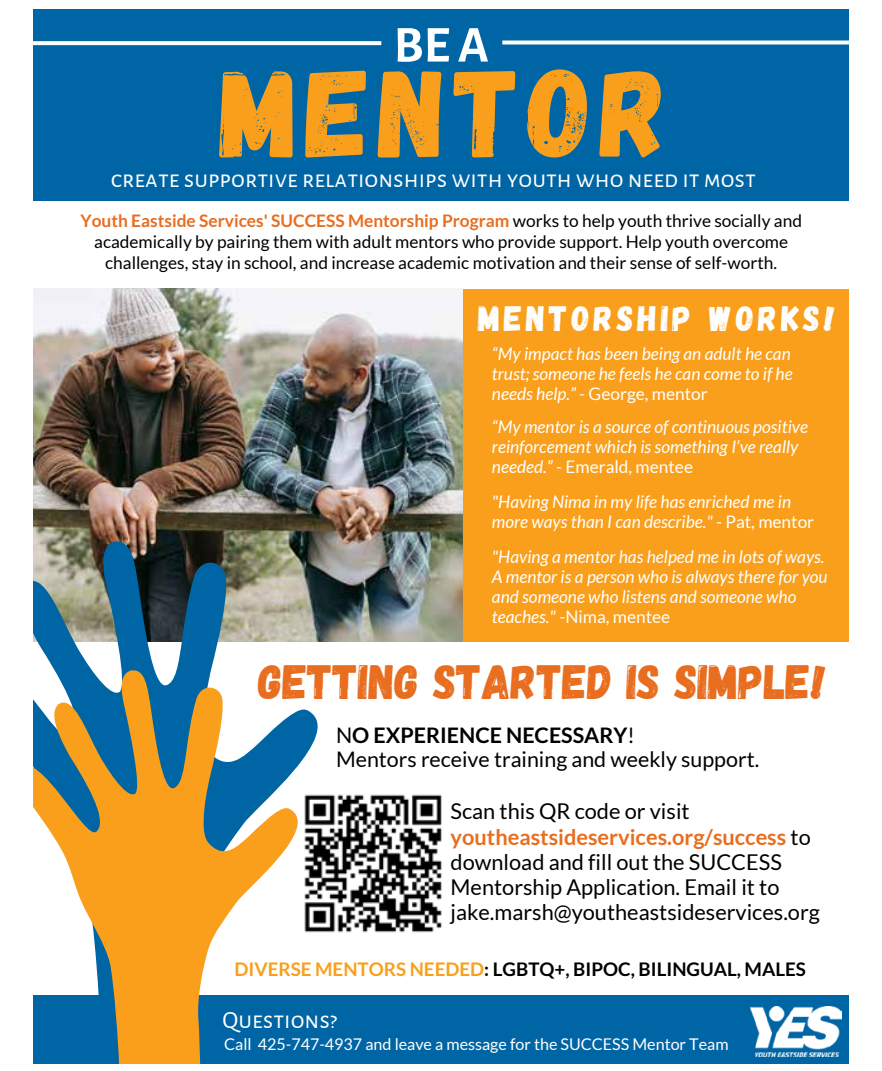
<style>
.page{position:relative;width:882px;height:1071px;background:#fff}
.page>*{position:absolute;margin:0;border:0;box-sizing:border-box;transform-origin:0 0}
.t1{font:124.42px "Gagalin";letter-spacing:.065em;color:#f99f1c}
.t2{font:700 51.8px "Alegreya Sans SC";color:#fff}
.t3{font:48.12px "Gagalin";color:#e86d1f}
.t4{font:35.35px "Gagalin";letter-spacing:.11em;color:#fff}
.t5{font:24.85px "Alegreya Sans SC";color:#fff}
.t6{font:21.7px/25.2px "Lato";color:#000}
.t7{font:21.53px/24px "Lato";color:#000}
.t8{font:700 18.72px "Lato";color:#000}
.t9{font:italic 17.32px/19.9px "Lato";color:#fff}
.t10{font:17.32px/21px "Lato";color:#000;text-align:center}
.t11{font:16.1px "Lato";color:#fff}
.s1{font-weight:700;color:#e86d1f}
.s2{font-style:normal}
.s3{font-weight:700}
.s4{color:#f99f1c}
</style>
<div class="page">
<div style="left:34px;top:9px;width:815px;height:192px;background:#0065a4"></div>
<div style="left:462px;top:289px;width:387px;height:352px;background:#f99f1c"></div>
<img style="left:34px;top:289px;width:428px;height:352px">
<div style="left:34px;top:996px;width:815px;height:68px;background:#0065a4"></div>
<svg style="left:34px;top:539px;width:312px;height:457px"></svg>
<img style="left:321px;top:792px;width:121px;height:142px">
<img style="left:751px;top:1006px;width:90px;height:50px">
<svg style="left:502px;top:41px;width:347px;height:4px"></svg>
<svg style="left:34px;top:41px;width:347px;height:4px"></svg>
<svg style="left:34px;top:668px;width:287px;height:396px"></svg>
<h2 class="t2" style="left:394px;top:7px;width:97px">BEA</h2>
<h1 class="t1" style="left:220px;top:37px;width:450px">MENTOR</h1>
<h3 class="t5" style="left:111px;top:162px;width:647px">create supportive relationships with youth who need it most</h3>
<p class="t10" style="left:80px;top:210px;width:723px"><span class="s1">Youth Eastside Services' SUCCESS Mentorship Program</span> works to help youth thrive socially and academically by pairing them with adult mentors who provide support. Help youth overcome challenges, stay in school, and increase academic motivation and their sense of self-worth.</p>
<h3 class="t4" style="left:478px;top:296px;width:358px">MENTORSHIP WORKS!</h3>
<p class="t9" style="left:492px;top:344px;width:302px;text-align:justify">“My impact has been being an adult he can trust; someone he feels he can come to if he needs help.” <span class="s2">- George, mentor</span></p>
<p class="t9" style="left:492px;top:417px;width:318px">“My mentor is a source of continuous positive reinforcement which is something I’ve really needed.” <span class="s2">- Emerald, mentee</span></p>
<p class="t9" style="left:492px;top:492px;width:324px">"Having Nima in my life has enriched me in more ways than I can describe." <span class="s2">- Pat, mentor</span></p>
<p class="t9" style="left:492px;top:547px;width:337px">"Having a mentor has helped me in lots of ways.<br>A mentor is a person who is always there for you and someone who listens and someone who teaches." <span class="s2">-Nima, mentee</span></p>
<h3 class="t3" style="left:259px;top:652px;width:569px">GETTING STARTED IS SIMPLE!</h3>
<p class="t7" style="left:336px;top:723px;width:425px">N<span class="s3">O EXPERIENCE NECESSARY</span>!<br>Mentors receive training and weekly support.</p>
<p class="t6" style="left:451px;top:799px;width:371px">Scan this QR code or visit <span class="s1">youtheastsideservices.org/success</span> to download and fill out the SUCCESS Mentorship Application. Email it to jake.marsh@youtheastsideservices.org</p>
<p class="t8" style="left:234px;top:959px;width:573px"><span class="s4">DIVERSE MENTORS NEEDED</span>: LGBTQ+, BIPOC, BILINGUAL, MALES</p>
<h3 class="t5" style="left:223px;top:1003px;width:116px">Questions?</h3>
<p class="t11" style="left:224px;top:1035px;width:506px">Call 425-747-4937 and leave a message for the SUCCESS Mentor Team</p>
</div>
